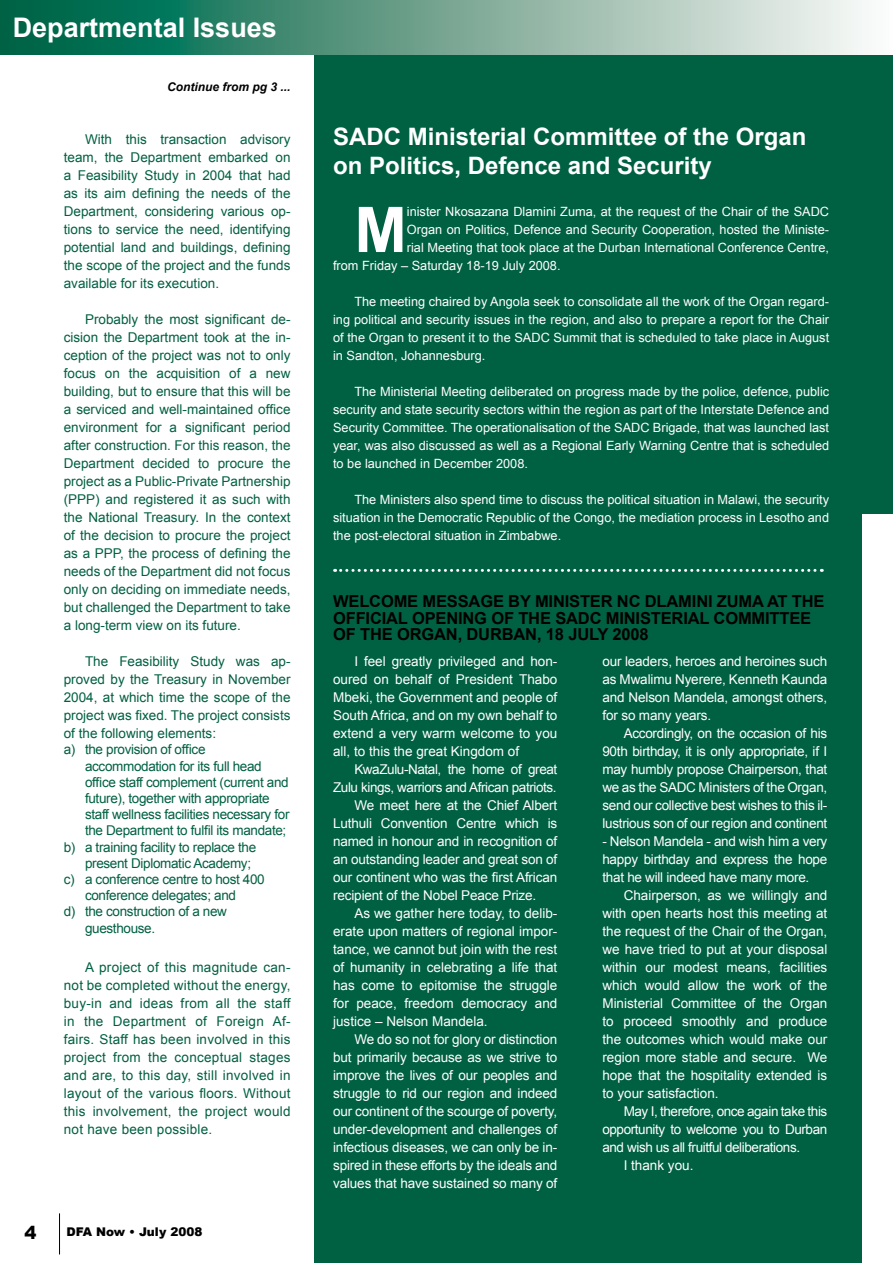
<style>
.page{position:relative;width:893px;height:1263px;background:#fff}
.page>*{position:absolute;margin:0;border:0;box-sizing:border-box;transform-origin:0 0}
.t1{font:700 63px "Arial";color:#fff}
.t2{font:700 27px "Arial";color:#fff}
.t3{font:700 24px/28.8px "Arial";color:#fff}
.t4{font:700 16.5px "Arial";letter-spacing:-.01em;color:#000}
.t5{font:13.5px/18px "Arial";letter-spacing:-.01em;color:#fff;text-align:justify}
.t6{font:13.5px/18px "Arial";letter-spacing:-.025em;color:#006042;text-align:justify}
.t7{font:13.5px "Arial";letter-spacing:-.03em;color:#fff}
.t8{font:12.75px/18px "Arial";color:#fff;text-align:justify}
.t9{font:italic 700 12px "Arial";color:#000}
.t10{font:900 12px "Arial";color:#000}
</style>
<div class="page">
<div style="left:314px;top:54px;width:548px;height:1209px;background:#006042"></div>
<div style="left:862px;top:54px;width:31px;height:459px;background:#006042"></div>
<svg style="left:0;top:0;width:862px;height:54px;background:#6ea593"></svg>
<hr style="left:59px;top:1213px;width:1px;height:41px;background:#000">
<svg style="left:335px;top:569px;width:487px;height:3px"></svg>
<h2 class="t2" style="left:13px;top:12px;width:266px">DEPARTMENTAL ISSUES</h2>
<p class="t9" style="left:167px;top:80px;width:125px">Continue from pg 3 ...</p>
<p class="t6" style="left:64px;top:130px;width:228px;text-indent:21px">With this transaction advisory team, the Department embarked on a Feasibility Study in 2004 that had as its aim defining the needs of the Department, considering various op&shy;tions to service the need, identifying potential land and buildings, defining the scope of the project and the funds available for its execution.</p>
<p class="t6" style="left:64px;top:310px;width:228px;text-indent:21px">Probably the most significant de&shy;cision the Department took at the in&shy;ception of the project was not to only focus on the acquisition of a new building, but to ensure that this will be a serviced and well-maintained office environment for a significant period after construction. For this reason, the Department decided to procure the project as a Public-Private Partnership (PPP) and registered it as such with the National Treasury. In the context of the decision to procure the project as a PPP, the process of defining the needs of the Department did not focus only on deciding on immediate needs, but challenged the Department to take a long-term view on its future.</p>
<p class="t6" style="left:64px;top:652px;width:228px;text-indent:21px">The Feasibility Study was ap&shy;proved by the Treasury in November 2004, at which time the scope of the project was fixed. The project consists of the following elements:</p>
<p class="t6" style="left:64px;top:740px;width:143px">a) the provision of office</p>
<p class="t6" style="left:85px;top:757px;width:178px">accommodation for its full head</p>
<p class="t6" style="left:85px;top:773px;width:205px">office staff complement (current and</p>
<p class="t6" style="left:85px;top:789px;width:186px">future), together with appropriate</p>
<p class="t6" style="left:85px;top:805px;width:206px">staff wellness facilities necessary for</p>
<p class="t6" style="left:85px;top:821px;width:203px">the Department to fulfil its mandate;</p>
<p class="t6" style="left:64px;top:838px;width:194px">b) a training facility to replace the</p>
<p class="t6" style="left:85px;top:854px;width:168px">present Diplomatic Academy;</p>
<p class="t6" style="left:64px;top:870px;width:203px">c) a conference centre to host 400</p>
<p class="t6" style="left:85px;top:886px;width:152px">conference delegates; and</p>
<p class="t6" style="left:64px;top:902px;width:165px">d) the construction of a new</p>
<p class="t6" style="left:85px;top:919px;width:72px">guesthouse.</p>
<p class="t6" style="left:64px;top:958px;width:228px;text-indent:21px">A project of this magnitude can&shy;not be completed without the energy, buy-in and ideas from all the staff in the Department of Foreign Af&shy;fairs. Staff has been involved in this project from the conceptual stages and are, to this day, still involved in layout of the various floors. Without this involvement, the project would not have been possible.</p>
<p class="t10" style="left:67px;top:1225px;width:137px">DFA Now • July 2008</p>
<h3 class="t3" style="left:333px;top:122px;width:475px">SADC MINISTERIAL COMMITTEE OF THE ORGAN<br>ON POLITICS, DEFENCE AND SECURITY</h3>
<h1 class="t1" style="left:354px;top:194px;width:54px">M</h1>
<p class="t8" style="left:407px;top:203px;width:424px">inister Nkosazana Dlamini Zuma, at the request of the Chair of the SADC</p>
<p class="t8" style="left:407px;top:221px;width:424px">Organ on Politics, Defence and Security Cooperation, hosted the Ministe-</p>
<p class="t8" style="left:407px;top:239px;width:424px">rial Meeting that took place at the Durban International Conference Centre,</p>
<p class="t8" style="left:333px;top:257px;width:229px">from Friday – Saturday 18-19 July 2008.</p>
<p class="t8" style="left:333px;top:293px;width:498px;text-indent:21px">The meeting chaired by Angola seek to consolidate all the work of the Organ regard&shy;ing political and security issues in the region, and also to prepare a report for the Chair of the Organ to present it to the SADC Summit that is scheduled to take place in August in Sandton, Johannesburg.</p>
<p class="t8" style="left:333px;top:383px;width:498px;text-indent:21px">The Ministerial Meeting deliberated on progress made by the police, defence, public security and state security sectors within the region as part of the Interstate Defence and Security Committee. The operationalisation of the SADC Brigade, that was launched last year, was also discussed as well as a Regional Early Warning Centre that is scheduled to be launched in December 2008.</p>
<p class="t8" style="left:333px;top:491px;width:498px;text-indent:21px">The Ministers also spend time to discuss the political situation in Malawi, the security situation in the Democratic Republic of the Congo, the mediation process in Lesotho and the post-electoral situation in Zimbabwe.</p>
<p class="t4" style="left:333px;top:592px;width:344px">WELCOME MESSAGE BY MINISTER NC DLAMINI</p>
<p class="t4" style="left:717px;top:592px;width:87px">ZUMA AT THE</p>
<p class="t4" style="left:333px;top:609px;width:11px">OFFICIA</p>
<p class="t4" style="left:398px;top:609px;width:26px">L OPENIN</p>
<p class="t4" style="left:474px;top:609px;width:56px">G OF THE</p>
<p class="t4" style="left:555px;top:609px;width:194px">SADC MINISTERIAL COMMITTEE</p>
<p class="t4" style="left:333px;top:625px;width:39px">OF THE</p>
<p class="t4" style="left:397px;top:625px;width:117px">ORGAN, DURBAN</p>
<p class="t4" style="left:537px;top:625px;width:113px">, 18 JULY 2008</p>
<p class="t5" style="left:333px;top:652px;width:226px;text-indent:21px">I feel greatly privileged and hon&shy;oured on behalf of President Thabo Mbeki, the Government and people of South Africa, and on my own behalf to extend a very warm welcome to you all, to this the great Kingdom of</p>
<p class="t7" style="left:354px;top:762px;width:204px">KwaZulu-Natal, the home of great</p>
<p class="t7" style="left:333px;top:780px;width:225px">Zulu kings, warriors and African patriots.</p>
<p class="t5" style="left:354px;top:796px;width:204px">We meet here at the Chief Albert</p>
<p class="t5" style="left:333px;top:814px;width:226px">Luthuli Convention Centre which is</p>
<p class="t5" style="left:333px;top:832px;width:226px">named in honour and in recognition of</p>
<p class="t5" style="left:333px;top:850px;width:226px">an outstanding leader and great son of</p>
<p class="t5" style="left:333px;top:868px;width:226px">our continent who was the first African</p>
<p class="t5" style="left:333px;top:886px;width:205px">recipient of the Nobel Peace Prize.</p>
<p class="t5" style="left:354px;top:904px;width:204px">As we gather here today, to delib-</p>
<p class="t5" style="left:333px;top:922px;width:226px">erate upon matters of regional impor-</p>
<p class="t5" style="left:333px;top:940px;width:226px">tance, we cannot but join with the rest</p>
<p class="t5" style="left:333px;top:958px;width:226px">of humanity in celebrating a life that</p>
<p class="t5" style="left:333px;top:976px;width:226px">has come to epitomise the struggle</p>
<p class="t5" style="left:333px;top:994px;width:226px">for peace, freedom democracy and</p>
<p class="t5" style="left:333px;top:1012px;width:156px">justice – Nelson Mandela.</p>
<p class="t5" style="left:354px;top:1030px;width:204px">We do so not for glory or distinction</p>
<p class="t5" style="left:333px;top:1048px;width:226px">but primarily because as we strive to</p>
<p class="t5" style="left:333px;top:1066px;width:226px">improve the lives of our peoples and</p>
<p class="t5" style="left:333px;top:1084px;width:226px">struggle to rid our region and indeed</p>
<p class="t5" style="left:333px;top:1102px;width:226px">our continent of the scourge of poverty,</p>
<p class="t5" style="left:333px;top:1120px;width:226px">under-development and challenges of</p>
<p class="t5" style="left:333px;top:1138px;width:226px">infectious diseases, we can only be in-</p>
<p class="t5" style="left:333px;top:1156px;width:226px">spired in these efforts by the ideals and</p>
<p class="t5" style="left:333px;top:1174px;width:226px">values that have sustained so many of</p>
<p class="t5" style="left:602px;top:652px;width:226px">our leaders, heroes and heroines such as Mwalimu Nyerere, Kenneth Kaunda and Nelson Mandela, amongst others, for so many years.</p>
<p class="t5" style="left:602px;top:724px;width:226px;text-indent:21px">Accordingly, on the occasion of his 90th birthday, it is only appropriate, if I may humbly propose Chairperson, that we as the SADC Ministers of the Organ, send our collective best wishes to this il&shy;lustrious son of our region and continent</p>
<p class="t5" style="left:602px;top:832px;width:226px">- Nelson Mandela - and wish him a very happy birthday and express the hope that he will indeed have many more.</p>
<p class="t5" style="left:602px;top:886px;width:226px;text-indent:21px">Chairperson, as we willingly and with open hearts host this meeting at the request of the Chair of the Organ, we have tried to put at your disposal within our modest means, facilities which would allow the work of the Ministerial Committee of the Organ to proceed smoothly and produce the outcomes which would make our region more stable and secure. We hope that the hospitality extended is to your satisfaction.</p>
<p class="t7" style="left:624px;top:1104px;width:205px">May I, therefore, once again take this</p>
<p class="t7" style="left:602px;top:1122px;width:226px">opportunity to welcome you to Durban</p>
<p class="t7" style="left:602px;top:1140px;width:199px">and wish us all fruitful deliberations.</p>
<p class="t5" style="left:624px;top:1156px;width:71px">I thank you.</p>
</div>
